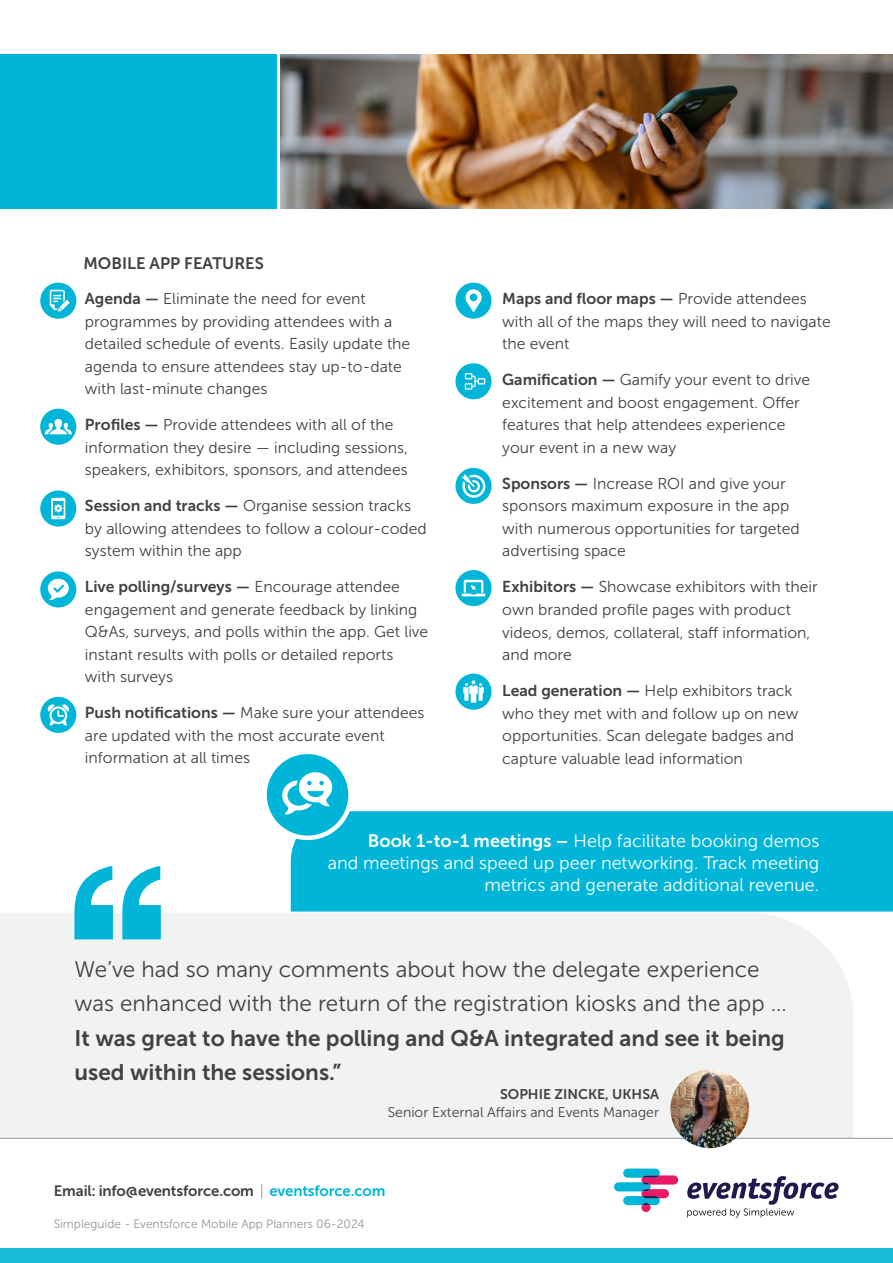
<style>
.page{position:relative;width:893px;height:1263px;background:#fff}
.page>*{position:absolute;margin:0;border:0;box-sizing:border-box;transform-origin:0 0}
.t1{font:22.5px/34.5px "Museo Sans 300";color:#414042}
.t2{font:22.5px/34.5px "Museo Sans 700";color:#414042}
.t3{font:18px/21.6px "Museo Sans 300";color:#fff;text-align:right}
.t4{font:16.5px "Museo Sans 700";color:#414042}
.t5{font:15.75px/22.5px "Museo Sans 300";color:#414042}
.t6{font:15.75px "Museo Sans 700";color:#414042}
.t7{font:15px "Museo Sans 700";letter-spacing:-.01em;color:#414042}
.t8{font:13.95px "Museo Sans 300";color:#414042}
.t9{font:13.95px "Museo Sans 700";color:#414042}
.t10{font:12px "Museo Sans 300";color:#939598}
.s1{font-family:"Museo Sans 700"}
.s2{font-family:"Museo Sans 300"}
.s3{font-family:"Museo Sans 300";color:#939598}
.s4{color:#00b5d7}
</style>
<div class="page">
<div style="left:0;top:1249px;width:893px;height:14px;background:#1abcdb"></div>
<svg style="left:614px;top:1168px;width:64px;height:44px"></svg>
<svg style="left:687px;top:1176px;width:151px;height:41px"></svg>
<div style="left:0;top:913px;width:853px;height:225px;background:#f1f2f2"></div>
<svg style="left:74px;top:866px;width:39px;height:73px"></svg>
<svg style="left:122px;top:866px;width:39px;height:73px"></svg>
<div style="left:40px;top:283px;width:36px;height:36px;background:#00b5d7;border-radius:50%"></div>
<svg style="left:50px;top:290px;width:20px;height:22px"></svg>
<div style="left:40px;top:409px;width:36px;height:36px;background:#00b5d7;border-radius:50%"></div>
<svg style="left:45px;top:419px;width:27px;height:15px"></svg>
<div style="left:40px;top:490px;width:36px;height:37px;background:#00b5d7;border-radius:50%"></div>
<svg style="left:51px;top:498px;width:14px;height:21px"></svg>
<div style="left:40px;top:571px;width:36px;height:36px;background:#00b5d7;border-radius:50%"></div>
<svg style="left:48px;top:579px;width:21px;height:22px"></svg>
<div style="left:455px;top:283px;width:37px;height:36px;background:#00b5d7;border-radius:50%"></div>
<svg style="left:465px;top:289px;width:17px;height:23px"></svg>
<div style="left:455px;top:363px;width:37px;height:36px;background:#00b5d7;border-radius:50%"></div>
<svg style="left:465px;top:373px;width:20px;height:17px"></svg>
<div style="left:40px;top:697px;width:36px;height:36px;background:#00b5d7;border-radius:50%"></div>
<svg style="left:47px;top:704px;width:22px;height:21px"></svg>
<div style="left:455px;top:468px;width:37px;height:36px;background:#00b5d7;border-radius:50%"></div>
<svg style="left:462px;top:474px;width:23px;height:24px"></svg>
<div style="left:455px;top:674px;width:37px;height:36px;background:#00b5d7;border-radius:50%"></div>
<svg style="left:463px;top:680px;width:21px;height:23px"></svg>
<svg style="left:455px;top:570px;width:37px;height:36px"></svg>
<svg style="left:462px;top:580px;width:23px;height:16px"></svg>
<hr style="left:0;top:1138px;width:893px;height:1px;background:#939598">
<div style="left:0;top:54px;width:276px;height:154px;background:#00b5d7"></div>
<img style="left:281px;top:54px;width:612px;height:154px">
<img style="left:670px;top:1069px;width:79px;height:79px;border-radius:39px">
<div style="left:291px;top:811px;width:602px;height:100px;background:#00b5d7"></div>
<div style="left:265px;top:752px;width:86px;height:86px;background:#00b5d7;border-radius:50%"></div>
<div style="left:262px;top:750px;width:91px;height:90px;border:4px solid #fff;border-radius:50%"></div>
<svg style="left:282px;top:772px;width:50px;height:43px"></svg>
<p class="t4" style="left:83px;top:254px;width:182px">MOBILE APP FEATURES</p>
<p class="t5" style="left:85px;top:288px;width:327px"><span class="s1">Agenda —</span> Eliminate the need for event programmes by providing attendees with a detailed schedule of events. Easily update the agenda to ensure attendees stay up-to-date with last-minute changes</p>
<p class="t5" style="left:85px;top:414px;width:324px"><span class="s1">Profiles —</span> Provide attendees with all of the information they desire — including sessions, speakers, exhibitors, sponsors, and attendees</p>
<p class="t5" style="left:85px;top:495px;width:343px"><span class="s1">Session and tracks —</span> Organise session tracks by allowing attendees to follow a colour-coded system within the app</p>
<p class="t6" style="left:85px;top:578px;width:316px">Live polling/surveys — <span class="s2">Encourage attendee</span></p>
<p class="t5" style="left:85px;top:598px;width:345px">engagement and generate feedback by linking Q&amp;As, surveys, and polls within the app. Get live instant results with polls or detailed reports<br>with surveys</p>
<p class="t5" style="left:85px;top:702px;width:341px"><span class="s1">Push notifications —</span> Make sure your attendees are updated with the most accurate event information at all times</p>
<p class="t6" style="left:502px;top:290px;width:306px">Maps and floor maps — <span class="s2">Provide attendees</span></p>
<p class="t5" style="left:502px;top:310px;width:330px">with all of the maps they will need to navigate the event</p>
<p class="t5" style="left:502px;top:369px;width:309px"><span class="s1">Gamification —</span> Gamify your event to drive excitement and boost engagement. Offer features that help attendees experience your event in a new way</p>
<p class="t5" style="left:502px;top:472px;width:299px"><span class="s1">Sponsors —</span> Increase ROI and give your sponsors maximum exposure in the app with numerous opportunities for targeted advertising space</p>
<p class="t5" style="left:502px;top:576px;width:317px"><span class="s1">Exhibitors —</span> Showcase exhibitors with their own branded profile pages with product videos, demos, collateral, staff information, and more</p>
<p class="t5" style="left:502px;top:679px;width:298px"><span class="s1">Lead generation —</span> Help exhibitors track who they met with and follow up on new opportunities. Scan delegate badges and capture valuable lead information</p>
<p class="t3" style="left:328px;top:830px;width:493px"><span class="s1">Book 1-to-1 meetings –</span> Help facilitate booking demos<br>and meetings and speed up peer networking. Track meeting metrics and generate additional revenue.</p>
<h1 class="t1" style="left:74px;top:952px;width:714px">We’ve had so many comments about how the delegate experience was enhanced with the return of the registration kiosks and the app …</h1>
<h1 class="t2" style="left:74px;top:1021px;width:712px">It was great to have the polling and Q&amp;A integrated and see it being used within the sessions.”</h1>
<p class="t9" style="left:500px;top:1087px;width:160px">SOPHIE ZINCKE, UKHSA</p>
<p class="t8" style="left:388px;top:1105px;width:273px">Senior External Affairs and Events Manager</p>
<p class="t7" style="left:54px;top:1182px;width:333px">Email: info@eventsforce.com <span class="s3">|</span> <span class="s4">eventsforce.com</span></p>
<p class="t10" style="left:54px;top:1217px;width:313px">Simpleguide - Eventsforce Mobile App Planners 06-2024</p>
</div>
